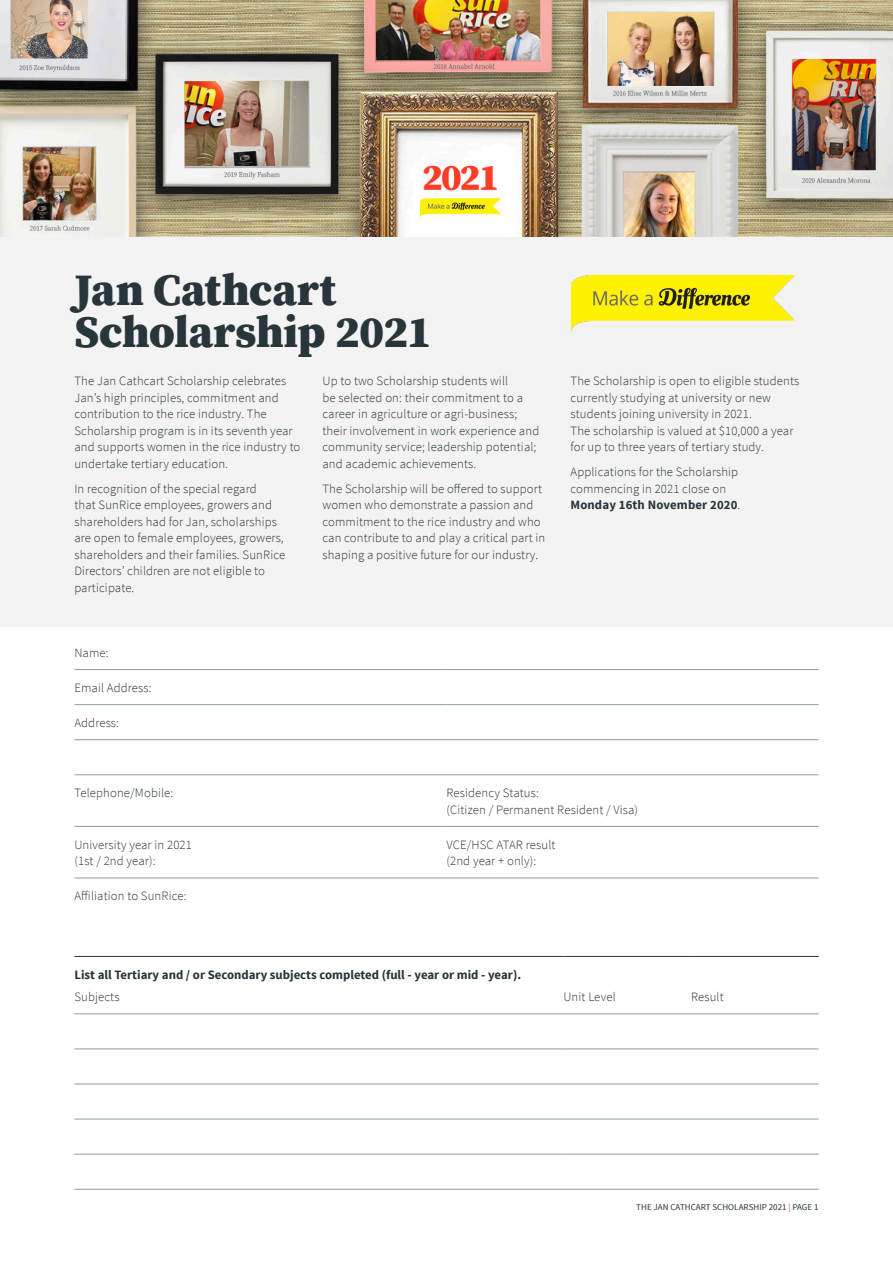
<style>
.page{position:relative;width:893px;height:1263px;background:#fff}
.page>*{position:absolute;margin:0;border:0;box-sizing:border-box;transform-origin:0 0}
.A__Title_Heading_One{font:900 45px/42px "Source Serif Pro";letter-spacing:-.01em;color:#28353a}
._6__Body_Text{font:300 12.75px/16.5px "Source Sans Pro";letter-spacing:.01em;color:#28353a}
._4__Heading_Four___S{font:700 12.75px "Source Sans Pro";color:#28353a}
.t1{font:9px "Source Sans Pro";color:#28353a}
.s1{font-weight:700}
.s2{color:#f0593e}
</style>
<div class="page">
<div style="left:0;top:232px;width:893px;height:395px;background:#f3f3f3"></div>
<hr style="left:74px;top:669px;width:372px;height:1px;background:#8e9b9e">
<hr style="left:446px;top:669px;width:373px;height:1px;background:#8e9b9e">
<hr style="left:74px;top:704px;width:372px;height:1px;background:#8e9b9e">
<hr style="left:446px;top:704px;width:373px;height:1px;background:#8e9b9e">
<hr style="left:74px;top:739px;width:372px;height:1px;background:#8e9b9e">
<hr style="left:446px;top:739px;width:373px;height:1px;background:#8e9b9e">
<hr style="left:74px;top:774px;width:372px;height:1px;background:#8e9b9e">
<hr style="left:446px;top:774px;width:373px;height:1px;background:#8e9b9e">
<hr style="left:74px;top:826px;width:372px;height:1px;background:#8e9b9e">
<hr style="left:446px;top:826px;width:373px;height:1px;background:#8e9b9e">
<hr style="left:74px;top:878px;width:372px;height:1px;background:#8e9b9e">
<hr style="left:446px;top:878px;width:373px;height:1px;background:#8e9b9e">
<hr style="left:74px;top:1049px;width:489px;height:1px;background:#8e9b9e">
<hr style="left:563px;top:1049px;width:128px;height:1px;background:#8e9b9e">
<hr style="left:691px;top:1049px;width:128px;height:1px;background:#8e9b9e">
<hr style="left:74px;top:1084px;width:489px;height:1px;background:#8e9b9e">
<hr style="left:563px;top:1084px;width:128px;height:1px;background:#8e9b9e">
<hr style="left:691px;top:1084px;width:128px;height:1px;background:#8e9b9e">
<hr style="left:74px;top:1119px;width:489px;height:1px;background:#8e9b9e">
<hr style="left:563px;top:1119px;width:128px;height:1px;background:#8e9b9e">
<hr style="left:691px;top:1119px;width:128px;height:1px;background:#8e9b9e">
<hr style="left:74px;top:1154px;width:489px;height:1px;background:#8e9b9e">
<hr style="left:563px;top:1154px;width:128px;height:1px;background:#8e9b9e">
<hr style="left:691px;top:1154px;width:128px;height:1px;background:#8e9b9e">
<hr style="left:74px;top:1013px;width:489px;height:1px;background:#8e9b9e">
<hr style="left:563px;top:1013px;width:128px;height:1px;background:#8e9b9e">
<hr style="left:691px;top:1013px;width:128px;height:1px;background:#8e9b9e">
<hr style="left:74px;top:956px;width:489px;height:1px;background:#28353a">
<hr style="left:563px;top:956px;width:128px;height:1px;background:#28353a">
<hr style="left:691px;top:956px;width:128px;height:1px;background:#28353a">
<hr style="left:74px;top:1189px;width:489px;height:1px;background:#8e9b9e">
<hr style="left:563px;top:1189px;width:128px;height:1px;background:#8e9b9e">
<hr style="left:691px;top:1189px;width:128px;height:1px;background:#8e9b9e">
<img style="left:0;top:0;width:893px;height:236px">
<img style="left:571px;top:275px;width:224px;height:56px">
<p class="A__Title_Heading_One" style="left:74px;top:268px;width:359px">Jan Cathcart<br>Scholarship 2021</p>
<p class="_6__Body_Text" style="left:74px;top:373px;width:228px">The Jan Cathcart Scholarship celebrates Jan’s high principles, commitment and contribution to the rice industry. The Scholarship program is in its seventh year and supports women in the rice industry to undertake tertiary education.</p>
<p class="_6__Body_Text" style="left:74px;top:480px;width:212px">In recognition of the special regard<br>that SunRice employees, growers and shareholders had for Jan, scholarships are open to female employees, growers, shareholders and their families. SunRice Directors’ children are not eligible to participate.</p>
<p class="_6__Body_Text" style="left:74px;top:644px;width:36px">Name:</p>
<p class="_6__Body_Text" style="left:74px;top:679px;width:79px">Email Address:</p>
<p class="_6__Body_Text" style="left:74px;top:714px;width:46px">Address:</p>
<p class="_6__Body_Text" style="left:322px;top:373px;width:218px">Up to two Scholarship students will<br>be selected on: their commitment to a career in agriculture or agri-business; their involvement in work experience and community service; leadership potential; and academic achievements.</p>
<p class="_6__Body_Text" style="left:322px;top:480px;width:224px">The Scholarship will be offered to support women who demonstrate a passion and commitment to the rice industry and who can contribute to and play a critical part in shaping a positive future for our industry.</p>
<p class="_6__Body_Text" style="left:570px;top:373px;width:230px">The Scholarship is open to eligible students currently studying at university or new students joining university in 2021.<br>The scholarship is valued at $10,000 a year for up to three years of tertiary study.</p>
<p class="_6__Body_Text" style="left:570px;top:464px;width:171px">Applications for the Scholarship commencing in 2021 close on<br><span class="s1">Monday 16th November 2020</span>.</p>
<p class="_6__Body_Text" style="left:74px;top:785px;width:100px">Telephone/Mobile:</p>
<p class="_6__Body_Text" style="left:446px;top:785px;width:193px">Residency Status:<br>(Citizen / Permanent Resident / Visa)</p>
<p class="_6__Body_Text" style="left:74px;top:836px;width:119px">University year in 2021 (1st / 2nd year):</p>
<p class="_6__Body_Text" style="left:446px;top:836px;width:110px">VCE/HSC ATAR result (2nd year + only):</p>
<p class="_6__Body_Text" style="left:74px;top:888px;width:114px">Affiliation to SunRice:</p>
<p class="_4__Heading_Four___S" style="left:74px;top:966px;width:448px">List all Tertiary and / or Secondary subjects completed (full - year or mid - year).</p>
<p class="_6__Body_Text" style="left:74px;top:989px;width:47px">Subjects</p>
<p class="_6__Body_Text" style="left:563px;top:989px;width:54px">Unit Level</p>
<p class="_6__Body_Text" style="left:691px;top:989px;width:34px">Result</p>
<p class="t1" style="left:636px;top:1202px;width:184px">THE JAN CATHCART SCHOLARSHIP 2021 <span class="s2">|</span> PAGE 1</p>
</div>
